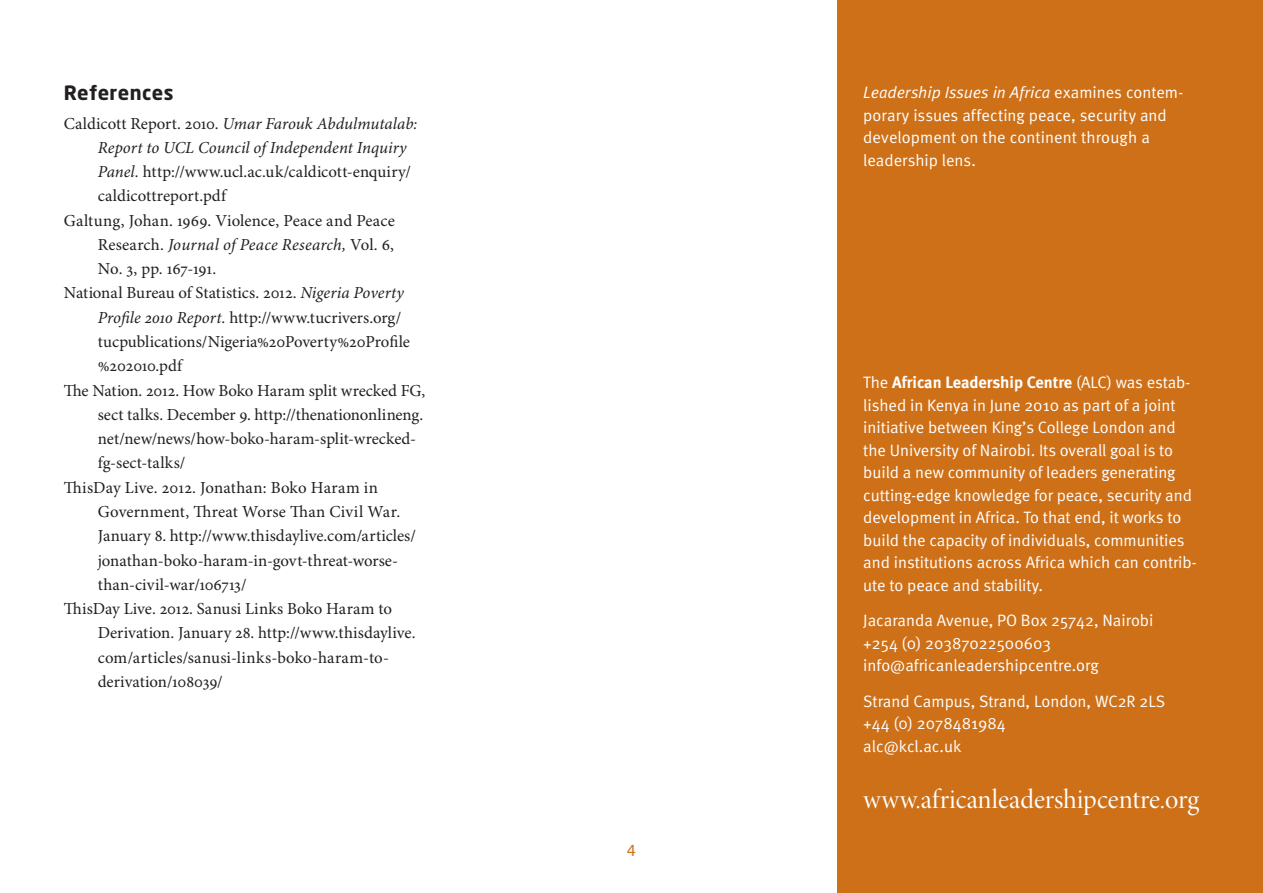
<style>
.page{position:relative;width:1263px;height:893px;background:#fff}
.page>*{position:absolute;margin:0;border:0;box-sizing:border-box;transform-origin:0 0}
.t1{font:27.45px "Minion Pro Disp";color:#fff}
.t2{font:700 19.5px "Neo Sans Std";letter-spacing:.02em;color:#231f20}
.t3{font:16.8px "Minion Pro";color:#231f20}
.t4{font:italic 16.8px "Minion Pro";color:#231f20}
.t5{font:16.5px/22.5px "Meta Normal";color:#fff}
.t6{font:700 16.5px "Meta";color:#fff}
.t7{font:15px "Neo Sans Std";color:#ce7018}
.s1{font-style:normal}
.s2{font-style:italic}
.s3{font-family:"Meta Normal";font-weight:400}
</style>
<div class="page">
<div style="left:838px;top:0;width:425px;height:893px;background:#ce7018"></div>
<p class="t2" style="left:64px;top:80px;width:111px">References</p>
<p class="t4" style="left:64px;top:113px;width:355px"><span class="s1">Caldicott Report. 2010.</span> Umar Farouk Abdulmutalab:</p>
<p class="t4" style="left:98px;top:137px;width:310px">Report to UCL Council of Independent Inquiry</p>
<p class="t3" style="left:98px;top:162px;width:315px"><span class="s2">Panel.</span> http://www.ucl.ac.uk/caldicott-enquiry/</p>
<p class="t3" style="left:98px;top:186px;width:130px">caldicottreport.pdf</p>
<p class="t3" style="left:64px;top:210px;width:333px">Galtung, Johan. 1969. Violence, Peace and Peace</p>
<p class="t4" style="left:98px;top:234px;width:298px"><span class="s1">Research.</span> Journal of Peace Research, <span class="s1">Vol. 6,</span></p>
<p class="t3" style="left:98px;top:259px;width:120px">No. 3, pp. 167-191.</p>
<p class="t3" style="left:64px;top:283px;width:342px">National Bureau of Statistics. 2012. <span class="s2">Nigeria Poverty</span></p>
<p class="t3" style="left:98px;top:307px;width:305px"><span class="s2">Profile 2010 Report.</span> http://www.tucrivers.org/</p>
<p class="t3" style="left:98px;top:332px;width:314px">tucpublications/Nigeria%20Poverty%20Profile</p>
<p class="t3" style="left:98px;top:356px;width:86px">%202010.pdf</p>
<p class="t3" style="left:64px;top:380px;width:363px">The Nation. 2012. How Boko Haram split wrecked FG,</p>
<p class="t3" style="left:98px;top:404px;width:327px">sect talks. December 9. http://thenationonlineng.</p>
<p class="t3" style="left:98px;top:429px;width:320px">net/new/news/how-boko-haram-split-wrecked-</p>
<p class="t3" style="left:98px;top:453px;width:89px">fg-sect-talks/</p>
<p class="t3" style="left:64px;top:477px;width:316px">ThisDay Live. 2012. Jonathan: Boko Haram in</p>
<p class="t3" style="left:98px;top:502px;width:304px">Government, Threat Worse Than Civil War.</p>
<p class="t3" style="left:98px;top:526px;width:320px">January 8. http://www.thisdaylive.com/articles/</p>
<p class="t3" style="left:98px;top:550px;width:302px">jonathan-boko-haram-in-govt-threat-worse-</p>
<p class="t3" style="left:98px;top:574px;width:150px">than-civil-war/106713/</p>
<p class="t3" style="left:64px;top:599px;width:330px">ThisDay Live. 2012. Sanusi Links Boko Haram to</p>
<p class="t3" style="left:98px;top:623px;width:319px">Derivation. January 28. http://www.thisdaylive.</p>
<p class="t3" style="left:98px;top:647px;width:293px">com/articles/sanusi-links-boko-haram-to-</p>
<p class="t3" style="left:98px;top:672px;width:127px">derivation/108039/</p>
<p class="t7" style="left:627px;top:842px;width:11px">4</p>
<p class="t5" style="left:863px;top:81px;width:321px"><span class="s2">Leadership Issues in Africa</span> examines contem&shy;porary issues affecting peace, security and development on the continent through a leadership lens.</p>
<p class="t6" style="left:863px;top:372px;width:329px"><span class="s3">The</span> African Leadership Centre <span class="s3">(ALC) was estab-</span></p>
<p class="t5" style="left:863px;top:394px;width:335px">lished in Kenya in June 2010 as part of a joint initiative between King’s College London and the University of Nairobi. Its overall goal is to build a new community of leaders generating cutting-edge knowledge for peace, security and development in Africa. To that end, it works to build the capacity of individuals, communities and institutions across Africa which can contrib&shy;ute to peace and stability.</p>
<p class="t5" style="left:863px;top:609px;width:292px">Jacaranda Avenue, PO Box 25742, Nairobi +254 (0) 20387022500603 info@africanleadershipcentre.org</p>
<p class="t5" style="left:863px;top:689px;width:303px">Strand Campus, Strand, London, WC2R 2LS +44 (0) 2078481984<br>alc@kcl.ac.uk</p>
<h1 class="t1" style="left:863px;top:783px;width:337px">www.africanleadershipcentre.org</h1>
</div>
